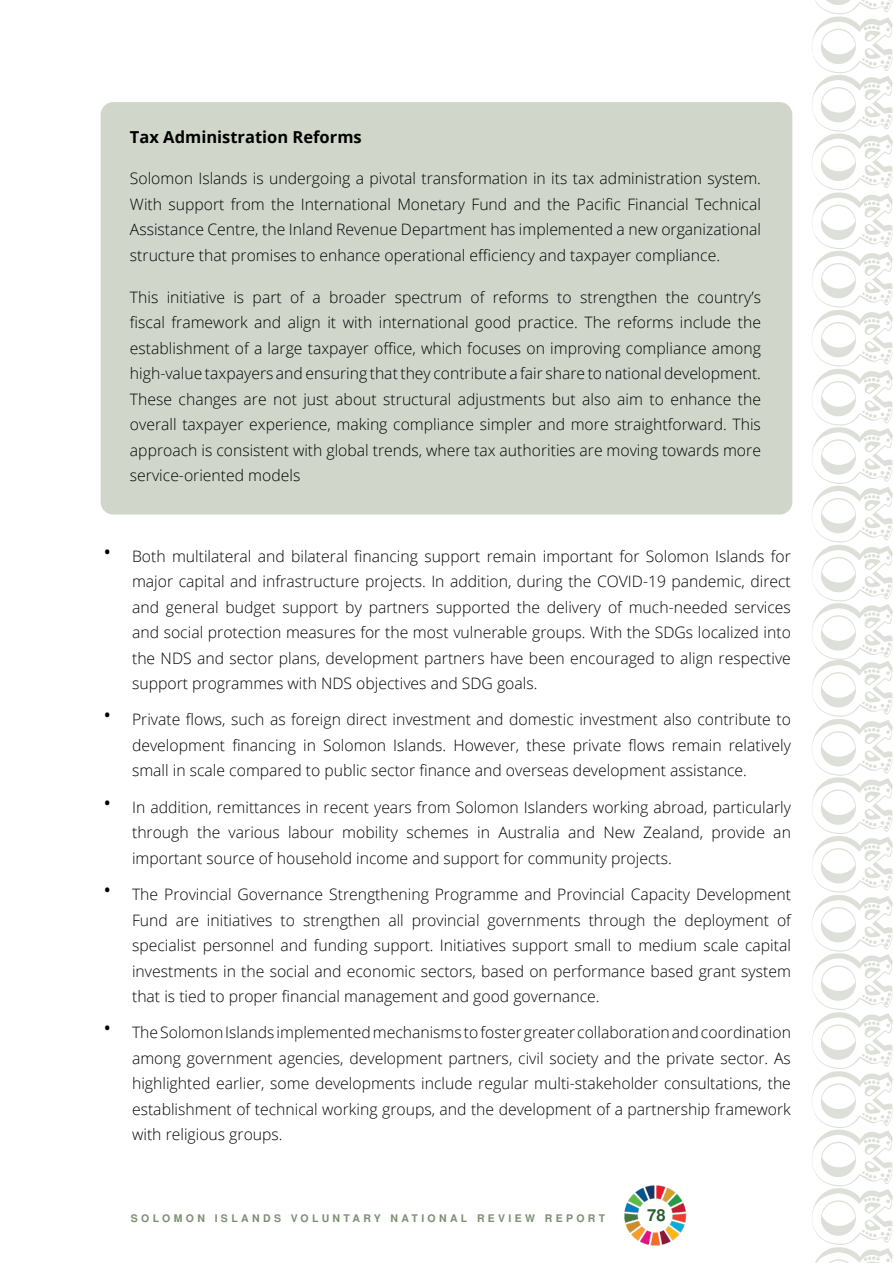
<style>
.page{position:relative;width:893px;height:1263px;background:#fff}
.page>*{position:absolute;margin:0;border:0;box-sizing:border-box;transform-origin:0 0}
.t1{font:700 16.5px "Open Sans";color:#000}
.t2{font:700 16.5px "Nimbus San L";color:#275c30}
.t3{font:300 15.75px/25.5px "Open Sans";color:#000;text-align:justify}
.t4{font:700 10.5px "Nimbus San L";letter-spacing:.32em;color:#7b9070}
.s1{font-size:27.75px}
</style>
<div class="page">
<svg style="left:812px;top:0;width:81px;height:1263px"></svg>
<img style="left:624px;top:1185px;width:62px;height:61px">
<div style="left:101px;top:102px;width:691px;height:412px;background:#d1d6cb;border-radius:13px"></div>
<p class="t1" style="left:130px;top:125px;width:233px">Tax Administration Reforms</p>
<p class="t3" style="left:130px;top:166px;width:633px">Solomon Islands is undergoing a pivotal transformation in its tax administration system.<br>With support from the International Monetary Fund and the Pacific Financial Technical Assistance Centre, the Inland Revenue Department has implemented a new organizational structure that promises to enhance operational efficiency and taxpayer compliance.</p>
<p class="t3" style="left:130px;top:284px;width:633px">This initiative is part of a broader spectrum of reforms to strengthen the country’s fiscal framework and align it with international good practice. The reforms include the establishment of a large taxpayer office, which focuses on improving compliance among high-value taxpayers and ensuring that they contribute a fair share to national development.<br>These changes are not just about structural adjustments but also aim to enhance the overall taxpayer experience, making compliance simpler and more straightforward. This approach is consistent with global trends, where tax authorities are moving towards more service-oriented models</p>
<p class="t3" style="left:132px;top:543px;width:660px;text-indent:-30px"><span class="s1">•</span> Both multilateral and bilateral financing support remain important for Solomon Islands for major capital and infrastructure projects. In addition, during the COVID-19 pandemic, direct and general budget support by partners supported the delivery of much-needed services and social protection measures for the most vulnerable groups. With the SDGs localized into the NDS and sector plans, development partners have been encouraged to align respective support programmes with NDS objectives and SDG goals.</p>
<p class="t3" style="left:132px;top:707px;width:660px;text-indent:-30px"><span class="s1">•</span> Private flows, such as foreign direct investment and domestic investment also contribute to development financing in Solomon Islands. However, these private flows remain relatively small in scale compared to public sector finance and overseas development assistance.</p>
<p class="t3" style="left:132px;top:794px;width:660px;text-indent:-30px"><span class="s1">•</span> In addition, remittances in recent years from Solomon Islanders working abroad, particularly through the various labour mobility schemes in Australia and New Zealand, provide an important source of household income and support for community projects.</p>
<p class="t3" style="left:132px;top:881px;width:660px;text-indent:-30px"><span class="s1">•</span> The Provincial Governance Strengthening Programme and Provincial Capacity Development Fund are initiatives to strengthen all provincial governments through the deployment of specialist personnel and funding support. Initiatives support small to medium scale capital investments in the social and economic sectors, based on performance based grant system that is tied to proper financial management and good governance.</p>
<p class="t3" style="left:132px;top:1019px;width:660px;text-indent:-30px"><span class="s1">•</span> The Solomon Islands implemented mechanisms to foster greater collaboration and coordination among government agencies, development partners, civil society and the private sector. As highlighted earlier, some developments include regular multi-stakeholder consultations, the establishment of technical working groups, and the development of a partnership framework with religious groups.</p>
<p class="t4" style="left:131px;top:1210px;width:476px">SOLOMON ISLANDS VOLUNTARY NATIONAL REVIEW REPORT</p>
<p class="t2" style="left:647px;top:1203px;width:20px">78</p>
</div>
